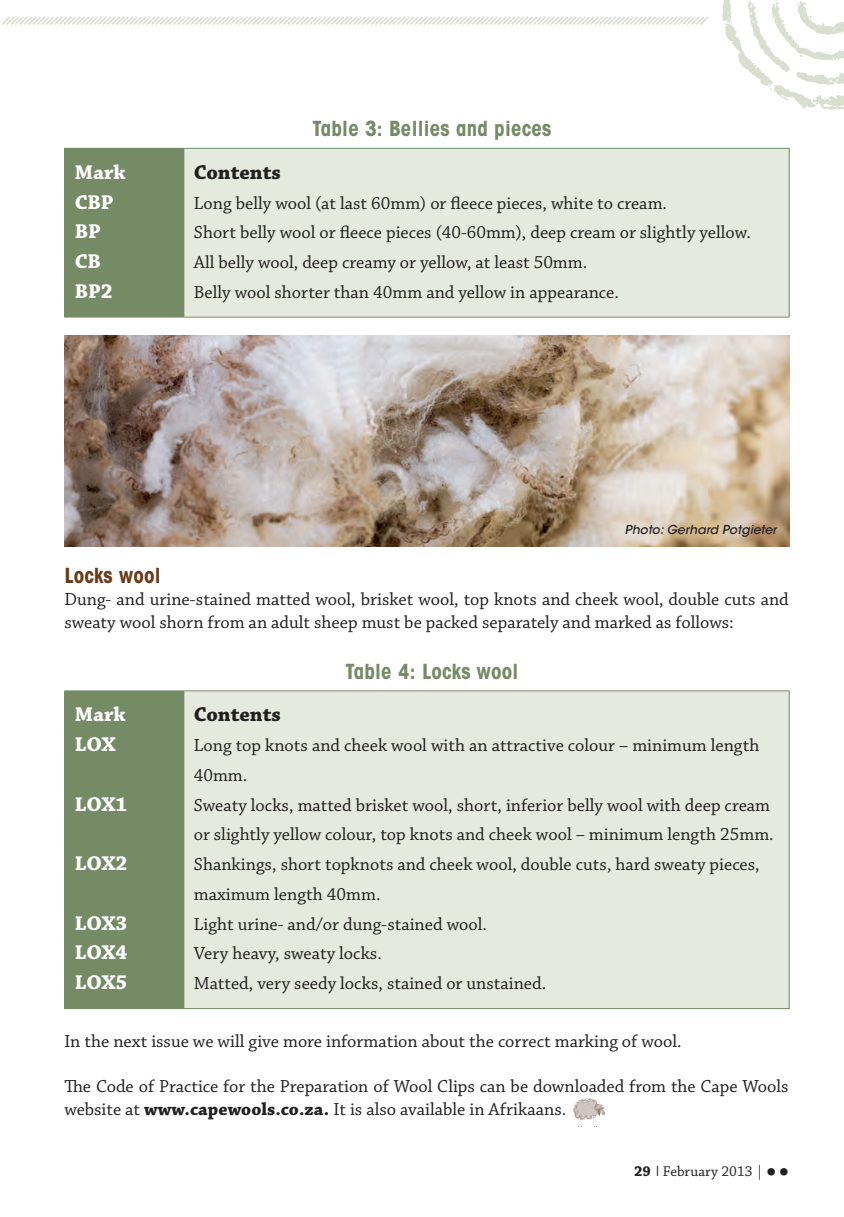
<style>
.page{position:relative;width:844px;height:1217px;background:#fff}
.page>*{position:absolute;margin:0;border:0;box-sizing:border-box;transform-origin:0 0}
.t1{font:700 21px/29.8px "Chaparral Pro";color:#fff}
.t2{font:700 condensed 21px "Avant Garde";letter-spacing:.01em;color:#748b66}
.t3{font:700 21px "Chaparral Pro";color:#231f20}
.t4{font:700 condensed 21px "Avant Garde";letter-spacing:.01em;color:#6b3a19}
.t5{font:18.38px/29.8px "Chaparral Pro";color:#231f20}
.t6{font:14.88px "Chaparral Pro";color:#231f20}
.t7{font:italic 12.25px "ITC Avant Garde MM 445 750";color:#231f20}
.s1{font-weight:700}
.s2{font-family:"Times"}
.s3{font-family:"Times";font-weight:700;font-size:26.25px}
</style>
<div class="page">
<svg style="left:2px;top:16px;width:707px;height:9px"></svg>
<div style="left:65px;top:148px;width:119px;height:169px;background:#748b66"></div>
<div style="left:184px;top:148px;width:605px;height:169px;background:#e5eade"></div>
<hr style="left:64px;top:148px;width:120px;height:1px;background:#748b66">
<hr style="left:64px;top:149px;width:1px;height:167px;background:#748b66">
<hr style="left:184px;top:148px;width:605px;height:1px;background:#748b66">
<hr style="left:789px;top:149px;width:1px;height:167px;background:#748b66">
<hr style="left:64px;top:316px;width:120px;height:1px;background:#748b66">
<hr style="left:184px;top:316px;width:605px;height:1px;background:#748b66">
<div style="left:65px;top:690px;width:119px;height:318px;background:#748b66"></div>
<div style="left:184px;top:690px;width:605px;height:318px;background:#e5eade"></div>
<hr style="left:64px;top:690px;width:120px;height:1px;background:#748b66">
<hr style="left:64px;top:691px;width:1px;height:316px;background:#748b66">
<hr style="left:184px;top:690px;width:605px;height:1px;background:#748b66">
<hr style="left:789px;top:691px;width:1px;height:316px;background:#748b66">
<hr style="left:64px;top:1007px;width:120px;height:1px;background:#748b66">
<hr style="left:184px;top:1007px;width:605px;height:1px;background:#748b66">
<img style="left:64px;top:335px;width:725px;height:211px">
<img style="left:572px;top:1098px;width:33px;height:28px">
<svg style="left:722px;top:0;width:122px;height:110px"></svg>
<p class="t2" style="left:312px;top:115px;width:240px">Table 3: Bellies and pieces</p>
<p class="t1" style="left:75px;top:158px;width:52px">Mark<br>CBP<br>BP<br>CB<br>BP2</p>
<p class="t3" style="left:194px;top:160px;width:89px">Contents</p>
<p class="t5" style="left:194px;top:188px;width:559px">Long belly wool (at last 60mm) or fleece pieces, white to cream.<br>Short belly wool or fleece pieces (40-60mm), deep cream or slightly yellow.<br>All belly wool, deep creamy or yellow, at least 50mm.<br>Belly wool shorter than 40mm and yellow in appearance.</p>
<p class="t7" style="left:625px;top:522px;width:156px">Photo:Gerhard Potgieter</p>
<p class="t4" style="left:64px;top:561px;width:98px">Locks wool</p>
<p class="t5" style="left:64px;top:589px;width:726px;line-height:22.8px">Dung- and urine-stained matted wool, brisket wool, top knots and cheek wool, double cuts and sweaty wool shorn from an adult sheep must be packed separately and marked as follows:</p>
<p class="t1" style="left:75px;top:700px;width:52px">Mark<br>LOX</p>
<p class="t1" style="left:75px;top:789px;width:54px">LOX1</p>
<p class="t1" style="left:75px;top:849px;width:54px">LOX2</p>
<p class="t1" style="left:75px;top:908px;width:54px;text-align:justify">LOX3<br>LOX4<br>LOX5</p>
<p class="t2" style="left:345px;top:657px;width:174px">Table 4: Locks wool</p>
<p class="t3" style="left:194px;top:702px;width:89px">Contents</p>
<p class="t5" style="left:194px;top:731px;width:581px">Long top knots and cheek wool with an attractive colour – minimum length 40mm.<br>Sweaty locks, matted brisket wool, short, inferior belly wool with deep cream or slightly yellow colour, top knots and cheek wool – minimum length 25mm.<br>Shankings, short topknots and cheek wool, double cuts, hard sweaty pieces, maximum length 40mm.<br>Light urine- and/or dung-stained wool.<br>Very heavy, sweaty locks.<br>Matted, very seedy locks, stained or unstained.</p>
<p class="t5" style="left:64px;top:1026px;width:619px">In the next issue we will give more information about the correct marking of wool.</p>
<p class="t5" style="left:64px;top:1075px;width:726px;line-height:22.8px">The Code of Practice for the Preparation of Wool Clips can be downloaded from the Cape Wools website at <span class="s1">www.capewools.co.za.</span> It is also available in Afrikaans.</p>
<p class="t6" style="left:634px;top:1162px;width:156px"><span class="s1">29</span> <span class="s2">|</span> February 2013 | <span class="s3">• •</span></p>
</div>
